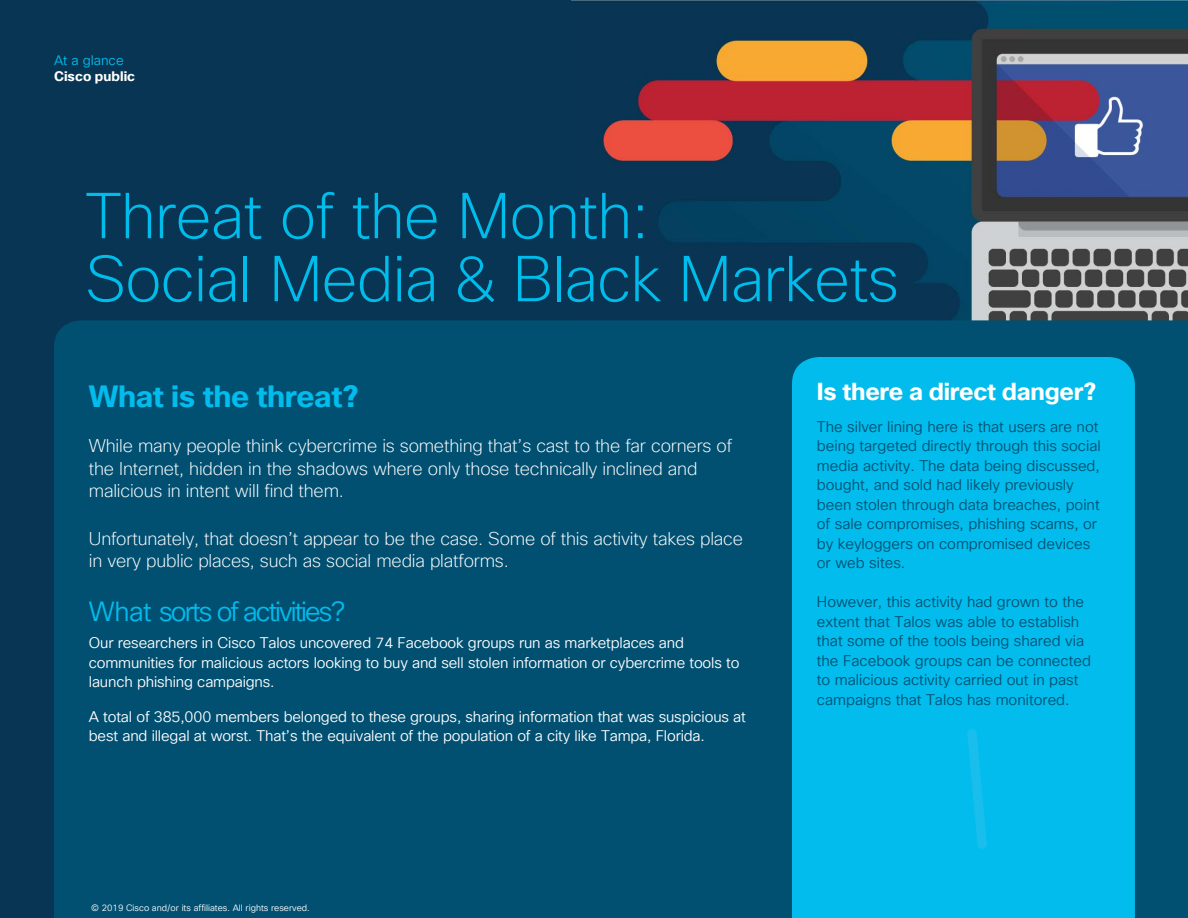
<style>
.page{position:relative;width:1188px;height:918px;background:#083553}
.page>*{position:absolute;margin:0;border:0;box-sizing:border-box;transform-origin:0 0}
.t1{font:200 63px/63px "Cisco Sans TT";letter-spacing:-.01em;color:#00bceb}
.t2{font:700 30px "Cisco Sans TT";letter-spacing:-.01em;color:#01bcec}
.t3{font:27px "Cisco Sans TT Light";letter-spacing:-.07em;color:#01bcec}
.Body_White{font:700 24px "Cisco Sans TT";letter-spacing:-.01em;color:#fff}
.t4{font:200 18px/22.5px "Cisco Sans TT";letter-spacing:-.01em;color:#fff}
.Body_White-2{font:15px/19.5px "Cisco Sans TT Light";color:#015072}
.t5{font:15px/19.5px "Cisco Sans TT Light";letter-spacing:-.01em;color:#fff}
.t6{font:700 13.5px "Cisco Sans TT";color:#fff}
.t7{font:13.5px "Cisco Sans TT Light";color:#01bcec}
.t8{font:9px "Cisco Sans TT Light";color:#fff}
</style>
<div class="page">
<img style="left:602px;top:1px;width:585px;height:319px">
<div style="left:54px;top:320px;width:1134px;height:598px;background:#015072"></div>
<div style="left:792px;top:357px;width:343px;height:561px;background:#01bcec"></div>
<svg style="left:967px;top:729px;width:20px;height:120px;background:#0cbcec"></svg>
<p class="t7" style="left:54px;top:51px;width:71px">At a glance</p>
<p class="t6" style="left:54px;top:67px;width:83px">Cisco public</p>
<h1 class="t1" style="left:85px;top:187px;width:815px">Threat of the Month:<br>Social Media &amp; Black Markets</h1>
<h2 class="t2" style="left:89px;top:377px;width:271px">What is the threat?</h2>
<p class="t4" style="left:89px;top:435px;width:645px">While many people think cybercrime is something that’s cast to the far corners of the Internet, hidden in the shadows where only those technically inclined and malicious in intent will find them.</p>
<p class="t4" style="left:89px;top:528px;width:656px">Unfortunately, that doesn’t appear to be the case. Some of this activity takes place in very public places, such as social media platforms.</p>
<h3 class="t3" style="left:89px;top:594px;width:258px">What sorts of activities?</h3>
<p class="t5" style="left:89px;top:634px;width:652px">Our researchers in Cisco Talos uncovered 74 Facebook groups run as marketplaces and communities for malicious actors looking to buy and sell stolen information or cybercrime tools to launch phishing campaigns.</p>
<p class="t5" style="left:89px;top:707px;width:659px">A total of 385,000 members belonged to these groups, sharing information that was suspicious at best and illegal at worst. That’s the equivalent of the population of a city like Tampa, Florida.</p>
<p class="t8" style="left:91px;top:902px;width:220px">© 2019 Cisco and/or its affiliates. All rights reserved.</p>
<p class="Body_White" style="left:817px;top:376px;width:281px">Is there a direct danger?</p>
<p class="Body_White-2" style="left:817px;top:417px;width:285px">The silver lining here is that users are not being targeted directly through this social media activity. The data being discussed, bought, and sold had likely previously been stolen through data breaches, point of sale compromises, phishing scams, or by keyloggers on compromised devices or web sites.</p>
<p class="Body_White-2" style="left:817px;top:593px;width:276px">However, this activity had grown to the extent that Talos was able to establish that some of the tools being shared via the Facebook groups can be connected to malicious activity carried out in past campaigns that Talos has monitored.</p>
</div>
